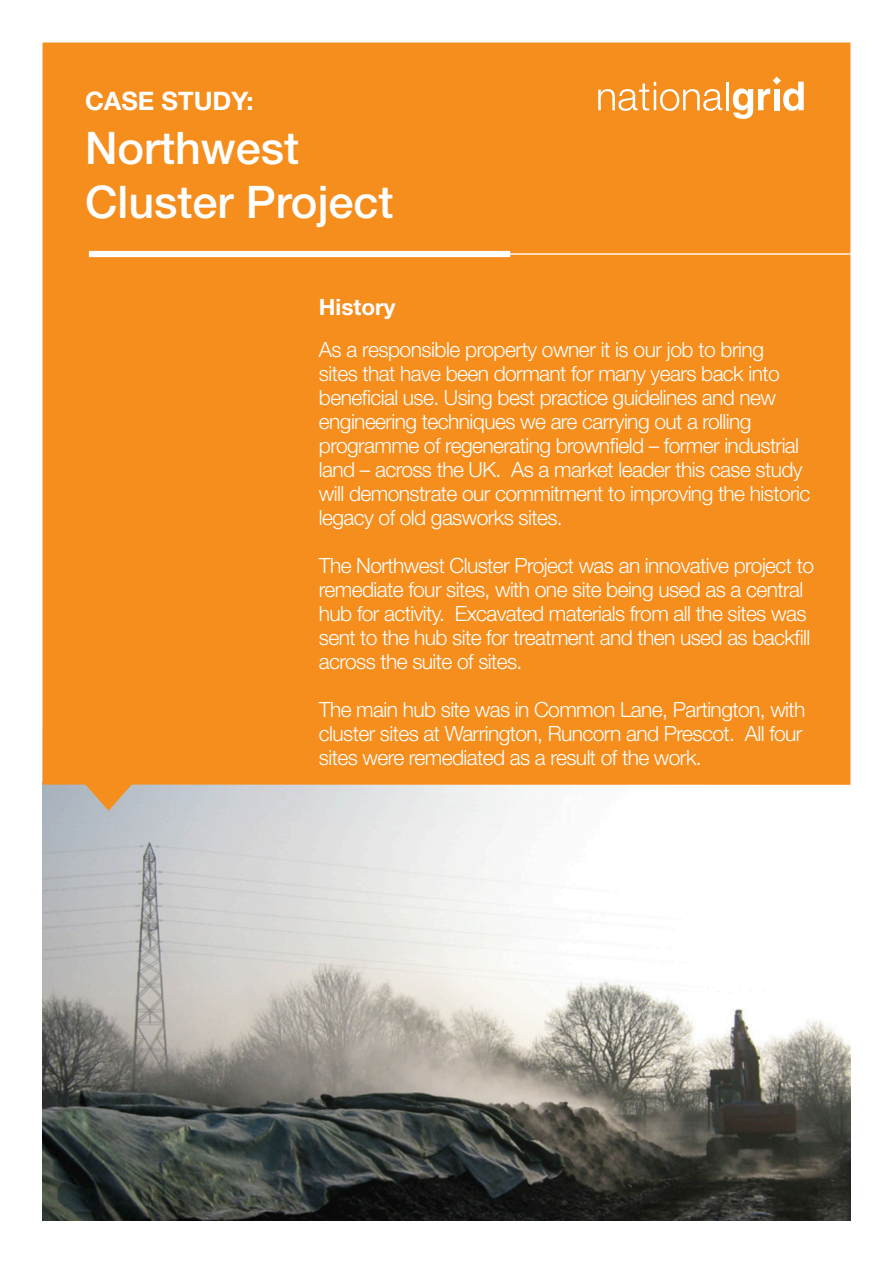
<style>
.page{position:relative;width:893px;height:1263px;background:#fff}
.page>*{position:absolute;margin:0;border:0;box-sizing:border-box;transform-origin:0 0}
.Headline{font:500 45px "Helvetica Neue";color:#fff}
.Headline-2{font:700 25.5px "Helvetica Neue";color:#fff}
.A_head{font:700 22.5px "Helvetica Neue";color:#fff}
.Intro_copy{font:300 21px/24px "Helvetica Neue";letter-spacing:-.03em;color:#fff}
</style>
<div class="page">
<img style="left:43px;top:811px;width:807px;height:409px">
<div style="left:43px;top:43px;width:807px;height:768px;background:#f68e1e"></div>
<hr style="left:235px;top:253px;width:621px;height:2px;background:#fff">
<div style="left:89px;top:251px;width:421px;height:6px;background:#fff"></div>
<svg style="left:598px;top:82px;width:124px;height:29px;background:#f8a853"></svg>
<hr style="left:726px;top:82px;width:3px;height:28px;background:#fff">
<svg style="left:733px;top:77px;width:71px;height:42px"></svg>
<p class="Headline-2" style="left:85px;top:85px;width:170px">CASE STUDY:</p>
<p class="Headline" style="left:85px;top:121px;width:216px">Northwest</p>
<p class="Headline" style="left:85px;top:175px;width:310px">Cluster Project</p>
<p class="A_head" style="left:319px;top:293px;width:78px">History</p>
<p class="Intro_copy" style="left:319px;top:337px;width:493px">As a responsible property owner it is our job to bring<br>sites that have been dormant for many years back into beneficial use. Using best practice guidelines and new engineering techniques we are carrying out a rolling programme of regenerating brownfield – former industrial land – across the UK. As a market leader this case study will demonstrate our commitment to improving the historic legacy of old gasworks sites.</p>
<p class="Intro_copy" style="left:319px;top:553px;width:497px">The Northwest Cluster Project was an innovative project to remediate four sites, with one site being used as a central hub for activity. Excavated materials from all the sites was sent to the hub site for treatment and then used as backfill across the suite of sites.</p>
<p class="Intro_copy" style="left:319px;top:697px;width:488px">The main hub site was in Common Lane, Partington, with cluster sites at Warrington, Runcorn and Prescot. All four sites were remediated as a result of the work.</p>
</div>
